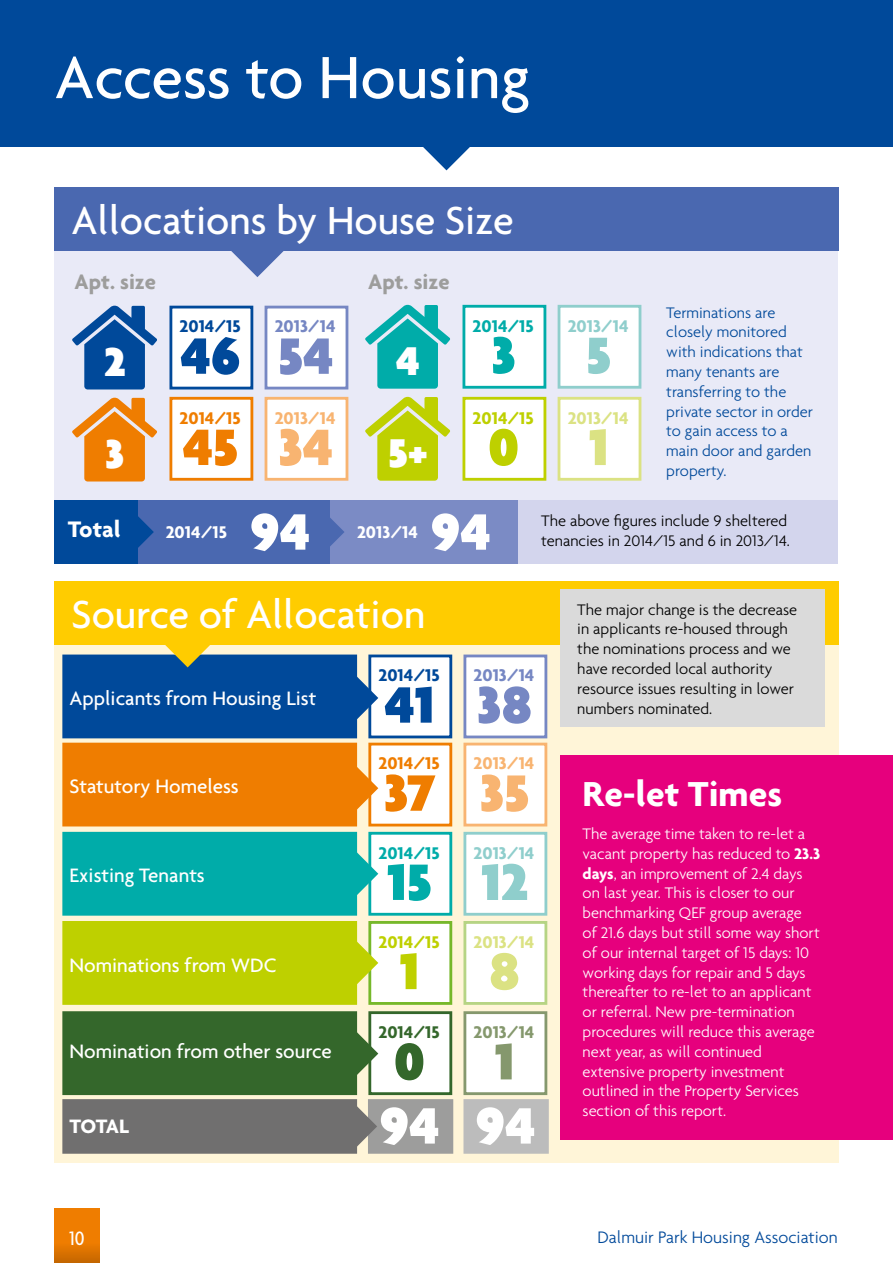
<style>
.page{position:relative;width:893px;height:1263px;background:#fff}
.page>*{position:absolute;margin:0;border:0;box-sizing:border-box;transform-origin:0 0}
.t1{font:500 64.35px "Agenda";color:#fff}
.t2{font:900 55.35px "Agenda";color:#fff}
.t3{font:900 55.35px "Agenda";color:#00499a}
.t4{font:900 55.35px "Agenda";color:#ef7d00}
.t5{font:900 55.35px "Agenda";color:#7687c3}
.t6{font:900 55.35px "Agenda";color:#f8b471}
.t7{font:900 55.35px "Agenda";color:#00aca9}
.t8{font:900 55.35px "Agenda";color:#8fcecc}
.t9{font:900 55.35px "Agenda";color:#bed000}
.t10{font:900 55.35px "Agenda";color:#dbe283}
.t11{font:900 55.35px "Agenda";color:#34672b}
.t12{font:900 55.35px "Agenda";color:#85986d}
.t13{font:900 43.5px/92.1px "Agenda";color:#fff}
.t14{font:500 42.15px "Agenda";color:#fff}
.t15{font:700 37.5px "Agenda";color:#fff}
.t16{font:700 24.3px "Agenda";color:#fff}
.t17{font:700 22.65px "Agenda";color:#9d9d9c}
.t18{font:500 21px "Agenda";color:#fff}
.t19{font:700 21px "Agenda";letter-spacing:-.03em;color:#fff}
.t20{font:500 condensed 21px "Agenda";color:#fff}
.t21{font:700 18.3px "Agenda";color:#00499a}
.t22{font:700 18.3px "Agenda";color:#ef7d00}
.t23{font:700 18.3px "Agenda";color:#00aca9}
.t24{font:700 18.3px "Agenda";color:#bed000}
.t25{font:700 18.3px "Agenda";color:#fff}
.t26{font:700 18.3px "Agenda";color:#7687c3}
.t27{font:700 18.3px "Agenda";color:#f8b471}
.t28{font:700 18.3px "Agenda";color:#8fcecc}
.t29{font:700 18.3px "Agenda";color:#dbe283}
.t30{font:700 18.3px "Agenda";color:#34672b}
.t31{font:700 18.3px "Agenda";color:#85986d}
.t32{font:300 18px "Agenda";color:#00499a}
.t33{font:300 16.5px/19.8px "Agenda";color:#fff}
.t34{font:300 16.5px/19.8px "Agenda";color:#000}
.t35{font:300 16.5px/19.8px "Agenda";color:#00499a}
.s1{font-size:43.5px;color:#fff}
.s2{font-weight:700}
</style>
<div class="page">
<div style="left:54px;top:1209px;width:45px;height:54px;background:#ef7d00"></div>
<svg style="left:54px;top:1247px;width:45px;height:16px"></svg>
<div style="left:0;top:0;width:893px;height:146px;background:#00499a"></div>
<div style="left:54px;top:645px;width:785px;height:517px;background:#fff5d8"></div>
<div style="left:55px;top:251px;width:783px;height:249px;background:#e9eaf7"></div>
<div style="left:54px;top:187px;width:785px;height:64px;background:#4a68b0"></div>
<div style="left:54px;top:581px;width:785px;height:64px;background:#fc0"></div>
<div style="left:54px;top:500px;width:85px;height:64px;background:#00499a"></div>
<div style="left:138px;top:500px;width:192px;height:64px;background:#4a68b0"></div>
<div style="left:330px;top:500px;width:188px;height:64px;background:#7b8bc5"></div>
<div style="left:518px;top:500px;width:320px;height:64px;background:#d3d5ed"></div>
<div style="left:169px;top:306px;width:84px;height:83px;background:#fff;border:3px solid #00499a"></div>
<div style="left:368px;top:654px;width:84px;height:84px;background:#fff;border:3px solid #00499a"></div>
<div style="left:62px;top:654px;width:295px;height:84px;background:#00499a;border:3px solid #00499a"></div>
<div style="left:62px;top:743px;width:295px;height:83px;background:#ef7d00"></div>
<div style="left:62px;top:832px;width:295px;height:84px;background:#00aca9;border:3px solid #00aca9"></div>
<div style="left:62px;top:921px;width:295px;height:84px;background:#bed000;border:3px solid #bed000"></div>
<div style="left:62px;top:1011px;width:295px;height:84px;background:#34672b;border:3px solid #34672b"></div>
<div style="left:62px;top:1099px;width:295px;height:55px;background:#706f6f;border:3px solid #706f6f"></div>
<div style="left:368px;top:1099px;width:85px;height:55px;background:#9d9d9c;border:3px solid #9d9d9c"></div>
<div style="left:463px;top:1099px;width:86px;height:55px;background:#bcbcbc;border:3px solid #bcbcbc"></div>
<div style="left:368px;top:743px;width:84px;height:83px;background:#fff;border:3px solid #ef7d00"></div>
<div style="left:368px;top:832px;width:84px;height:84px;background:#fff;border:3px solid #00aca9"></div>
<div style="left:368px;top:921px;width:84px;height:84px;background:#fff;border:3px solid #76b82a"></div>
<div style="left:368px;top:1011px;width:84px;height:84px;background:#fff;border:3px solid #34672b"></div>
<div style="left:169px;top:397px;width:84px;height:84px;background:#fff;border:3px solid #ef7d00"></div>
<div style="left:462px;top:305px;width:84px;height:84px;background:#fff;border:3px solid #00aca9"></div>
<div style="left:462px;top:397px;width:84px;height:84px;background:#fff;border:3px solid #bed000"></div>
<div style="left:265px;top:306px;width:83px;height:83px;background:#fff;border:3px solid #7687c3"></div>
<div style="left:463px;top:654px;width:84px;height:84px;background:#fff;border:3px solid #7687c3"></div>
<div style="left:463px;top:743px;width:84px;height:83px;background:#fff;border:3px solid #f8b471"></div>
<div style="left:463px;top:832px;width:84px;height:84px;background:#fff;border:3px solid #8fcecc"></div>
<div style="left:463px;top:921px;width:84px;height:84px;background:#fff;border:3px solid #b6d484"></div>
<div style="left:463px;top:1011px;width:84px;height:84px;background:#fff;border:3px solid #85986d"></div>
<div style="left:265px;top:397px;width:83px;height:84px;background:#fff;border:3px solid #f8b471"></div>
<div style="left:558px;top:305px;width:83px;height:84px;background:#fff;border:3px solid #8fcecc"></div>
<div style="left:558px;top:397px;width:83px;height:84px;background:#fff;border:3px solid #dbe283"></div>
<svg style="left:413px;top:146px;width:67px;height:24px"></svg>
<svg style="left:231px;top:251px;width:53px;height:26px"></svg>
<svg style="left:154px;top:645px;width:67px;height:22px"></svg>
<svg style="left:353px;top:662px;width:26px;height:72px"></svg>
<svg style="left:309px;top:752px;width:71px;height:72px"></svg>
<svg style="left:353px;top:838px;width:26px;height:71px"></svg>
<svg style="left:353px;top:927px;width:26px;height:72px"></svg>
<svg style="left:353px;top:1018px;width:26px;height:71px"></svg>
<svg style="left:327px;top:1100px;width:52px;height:52px"></svg>
<svg style="left:138px;top:516px;width:16px;height:32px"></svg>
<svg style="left:330px;top:518px;width:14px;height:28px"></svg>
<svg style="left:72px;top:306px;width:85px;height:83px"></svg>
<svg style="left:72px;top:398px;width:85px;height:83px"></svg>
<svg style="left:365px;top:305px;width:85px;height:84px"></svg>
<svg style="left:365px;top:397px;width:85px;height:84px"></svg>
<div style="left:561px;top:755px;width:332px;height:385px;background:#e6007d"></div>
<div style="left:561px;top:589px;width:264px;height:137px;background:#dadada"></div>
<h1 class="t1" style="left:55px;top:38px;width:477px">Access to Housing</h1>
<h3 class="t14" style="left:72px;top:195px;width:444px">Allocations by House Size</h3>
<h3 class="t17" style="left:75px;top:268px;width:83px">Apt. size</h3>
<h3 class="t17" style="left:368px;top:268px;width:83px">Apt. size</h3>
<p class="t21" style="left:180px;top:315px;width:63px">2014/15</p>
<p class="t26" style="left:275px;top:315px;width:62px">2013/14</p>
<p class="t23" style="left:473px;top:314px;width:63px">2014/15</p>
<p class="t28" style="left:568px;top:314px;width:62px">2013/14</p>
<h2 class="t7" style="left:491px;top:321px;width:26px">3</h2>
<h2 class="t3" style="left:104px;top:322px;width:138px"><span class="s1">2</span> 46</h2>
<h2 class="t8" style="left:586px;top:321px;width:27px">5</h2>
<h2 class="t5" style="left:278px;top:322px;width:57px">54</h2>
<h3 class="t13" style="left:388px;top:314px;width:41px">4<br>5+</h3>
<p class="t22" style="left:180px;top:407px;width:63px">2014/15</p>
<p class="t27" style="left:275px;top:407px;width:62px">2013/14</p>
<p class="t24" style="left:473px;top:407px;width:63px">2014/15</p>
<p class="t29" style="left:568px;top:407px;width:62px">2013/14</p>
<h2 class="t9" style="left:488px;top:413px;width:33px">0</h2>
<h2 class="t6" style="left:278px;top:413px;width:56px">34</h2>
<h3 class="t13" style="left:105px;top:407px;width:21px">3</h3>
<h2 class="t10" style="left:589px;top:413px;width:21px">1</h2>
<h2 class="t4" style="left:183px;top:413px;width:57px">45</h2>
<p class="t35" style="left:666px;top:302px;width:148px">Terminations are closely monitored with indications that many tenants are transferring to the private sector in order to gain access to a main door and garden property.</p>
<h3 class="t16" style="left:68px;top:514px;width:54px">Total</h3>
<p class="t25" style="left:166px;top:521px;width:63px">2014/15</p>
<h2 class="t2" style="left:250px;top:498px;width:61px">94</h2>
<p class="t25" style="left:357px;top:521px;width:62px">2013/14</p>
<h2 class="t2" style="left:431px;top:498px;width:61px">94</h2>
<p class="t34" style="left:541px;top:510px;width:250px">The above figures include 9 sheltered tenancies in 2014/15 and 6 in 2013/14.</p>
<h3 class="t14" style="left:72px;top:589px;width:355px">Source of Allocation</h3>
<p class="t21" style="left:378px;top:664px;width:63px">2014/15</p>
<p class="t26" style="left:474px;top:664px;width:62px">2013/14</p>
<p class="t18" style="left:69px;top:685px;width:248px">Applicants from Housing List</p>
<h2 class="t3" style="left:385px;top:671px;width:51px">41</h2>
<h2 class="t5" style="left:477px;top:671px;width:57px">38</h2>
<p class="t22" style="left:378px;top:752px;width:63px">2014/15</p>
<p class="t27" style="left:474px;top:752px;width:62px">2013/14</p>
<p class="t18" style="left:69px;top:773px;width:171px">Statutory Homeless</p>
<h2 class="t4" style="left:384px;top:759px;width:53px">37</h2>
<h2 class="t6" style="left:480px;top:759px;width:51px">35</h2>
<p class="t23" style="left:378px;top:841px;width:63px">2014/15</p>
<p class="t28" style="left:474px;top:841px;width:62px">2013/14</p>
<p class="t18" style="left:69px;top:862px;width:137px">Existing Tenants</p>
<h2 class="t7" style="left:387px;top:848px;width:46px">15</h2>
<h2 class="t8" style="left:481px;top:848px;width:48px">12</h2>
<p class="t24" style="left:378px;top:931px;width:63px">2014/15</p>
<p class="t29" style="left:474px;top:931px;width:62px">2013/14</p>
<p class="t18" style="left:69px;top:952px;width:208px">Nominations from WDC</p>
<h2 class="t9" style="left:400px;top:937px;width:21px">1</h2>
<h2 class="t10" style="left:489px;top:937px;width:32px">8</h2>
<p class="t30" style="left:378px;top:1021px;width:63px">2014/15</p>
<p class="t31" style="left:474px;top:1021px;width:62px">2013/14</p>
<p class="t18" style="left:69px;top:1039px;width:264px">Nomination from other source</p>
<p class="t19" style="left:69px;top:1114px;width:61px">TOTAL</p>
<h2 class="t11" style="left:394px;top:1027px;width:33px">0</h2>
<h2 class="t2" style="left:379px;top:1092px;width:157px">94 94</h2>
<h2 class="t12" style="left:495px;top:1027px;width:21px">1</h2>
<p class="t34" style="left:577px;top:599px;width:221px">The major change is the decrease in applicants re-housed through the nominations process and we have recorded local authority resource issues resulting in lower numbers nominated.</p>
<h3 class="t15" style="left:583px;top:771px;width:201px">Re-let Times</h3>
<p class="t33" style="left:583px;top:823px;width:239px">The average time taken to re-let a vacant property has reduced to <span class="s2">23.3 days</span>, an improvement of 2.4 days on last year. This is closer to our benchmarking QEF group average of 21.6 days but still some way short of our internal target of 15 days: 10 working days for repair and 5 days thereafter to re-let to an applicant or referral. New pre-termination procedures will reduce this average next year, as will continued extensive property investment outlined in the Property Services section of this report.</p>
<p class="t20" style="left:69px;top:1226px;width:17px">10</p>
<p class="t32" style="left:597px;top:1227px;width:242px">Dalmuir Park Housing Association</p>
</div>
